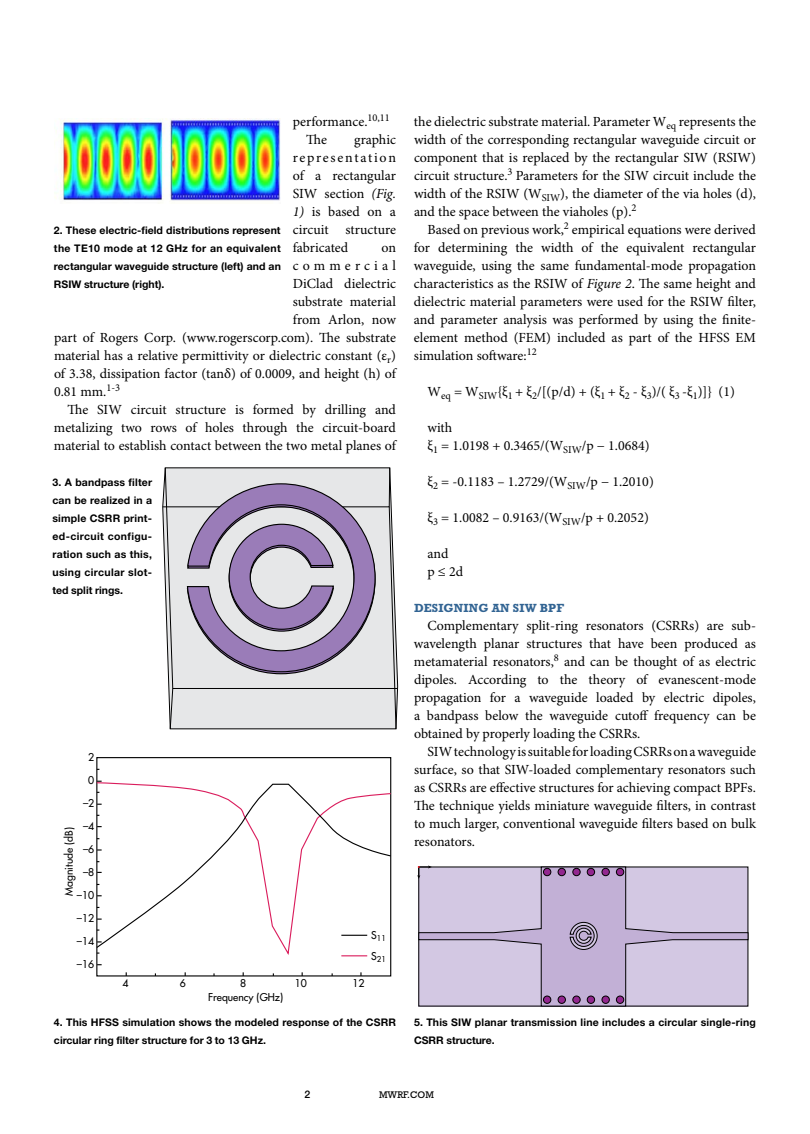
<style>
.page{position:relative;width:810px;height:1134px;background:#fff}
.page>*{position:absolute;margin:0;border:0;box-sizing:border-box;transform-origin:0 0}
.t1{font:13.95px/18px "Minion Pro";color:#000;text-align:justify}
.t2{font:13.95px "Minion Pro";letter-spacing:.295em;color:#000}
.t3{font:700 12px "Rockwell Std";letter-spacing:.01em;color:#326493}
.t4{font:700 10.5px/18px "Helvetica Neue LT Std";letter-spacing:.015em;color:#000}
.t5{font:500 10.5px/23px "Futura Std";color:#000;text-align:right}
.t6{font:500 10.5px "Helvetica Neue LT Std";color:#000}
.t7{font:9.75px "Rockwell Std";color:#000}
.t8{font:500 7.8px "Futura Std";color:#000}
.s1{font-style:italic}
</style>
<div class="page">
<img style="left:55px;top:119px;width:226px;height:82px">
<hr style="left:173px;top:688px;width:225px;height:1px;background:#000">
<svg style="left:162px;top:467px;width:235px;height:263px;background:#c4becd"></svg>
<svg style="left:96px;top:757px;width:296px;height:220px"></svg>
<svg style="left:96px;top:782px;width:296px;height:175px"></svg>
<svg style="left:341px;top:955px;width:26px;height:1px"></svg>
<svg style="left:96px;top:783px;width:296px;height:166px"></svg>
<svg style="left:341px;top:935px;width:26px;height:1px"></svg>
<svg style="left:418px;top:866px;width:331px;height:141px;background:#c6bad6"></svg>
<svg style="left:417px;top:865px;width:15px;height:14px"></svg>
<svg style="left:570px;top:922px;width:28px;height:28px"></svg>
<div style="left:543px;top:868px;width:8px;height:8px;background:#92278f;border-radius:50%"></div>
<div style="left:543px;top:868px;width:8px;height:8px;border:1px solid #000;border-radius:50%"></div>
<div style="left:558px;top:868px;width:7px;height:8px;background:#92278f;border-radius:50%"></div>
<div style="left:558px;top:868px;width:8px;height:8px;border:1px solid #000;border-radius:50%"></div>
<div style="left:573px;top:868px;width:7px;height:8px;background:#92278f;border-radius:50%"></div>
<div style="left:573px;top:868px;width:7px;height:8px;border:1px solid #000;border-radius:50%"></div>
<div style="left:587px;top:868px;width:8px;height:8px;background:#92278f;border-radius:50%"></div>
<div style="left:587px;top:868px;width:8px;height:8px;border:1px solid #000;border-radius:50%"></div>
<div style="left:602px;top:868px;width:7px;height:8px;background:#92278f;border-radius:50%"></div>
<div style="left:602px;top:868px;width:8px;height:8px;border:1px solid #000;border-radius:50%"></div>
<div style="left:616px;top:868px;width:8px;height:8px;background:#92278f;border-radius:50%"></div>
<div style="left:616px;top:868px;width:8px;height:8px;border:1px solid #000;border-radius:50%"></div>
<div style="left:543px;top:996px;width:8px;height:7px;background:#92278f;border-radius:50%"></div>
<div style="left:543px;top:996px;width:8px;height:8px;border:1px solid #000;border-radius:50%"></div>
<div style="left:558px;top:996px;width:7px;height:7px;background:#92278f;border-radius:50%"></div>
<div style="left:558px;top:996px;width:8px;height:8px;border:1px solid #000;border-radius:50%"></div>
<div style="left:573px;top:996px;width:7px;height:7px;background:#92278f;border-radius:50%"></div>
<div style="left:573px;top:996px;width:7px;height:8px;border:1px solid #000;border-radius:50%"></div>
<div style="left:587px;top:996px;width:8px;height:7px;background:#92278f;border-radius:50%"></div>
<div style="left:587px;top:996px;width:8px;height:8px;border:1px solid #000;border-radius:50%"></div>
<div style="left:602px;top:996px;width:7px;height:7px;background:#92278f;border-radius:50%"></div>
<div style="left:602px;top:996px;width:8px;height:8px;border:1px solid #000;border-radius:50%"></div>
<div style="left:616px;top:996px;width:8px;height:7px;background:#92278f;border-radius:50%"></div>
<div style="left:616px;top:996px;width:8px;height:8px;border:1px solid #000;border-radius:50%"></div>
<p class="t1" style="left:306px;top:113px;width:85px;text-indent:-14px">performance.<sup>10,11<br></sup>The</p>
<p class="t1" style="left:293px;top:131px;width:105px;text-indent:61px">graphic representation of a rectangular SIW section <span class="s1">(Fig.</span></p>
<p class="t1" style="left:293px;top:203px;width:105px"><span class="s1">1)</span> is based on a circuit structure fabricated</p>
<p class="t4" style="left:54px;top:221px;width:228px;text-align:justify">2. These electric-field distributions represent the TE10 mode at 12 GHz for an equivalent rectangular waveguide structure (left) and an RSIW structure (right).</p>
<p class="t1" style="left:381px;top:239px;width:16px">on</p>
<p class="t2" style="left:293px;top:257px;width:105px">commercial</p>
<p class="t1" style="left:293px;top:275px;width:105px">DiClad dielectric</p>
<p class="t1" style="left:293px;top:293px;width:105px">substrate material</p>
<p class="t1" style="left:293px;top:311px;width:105px">from Arlon, now</p>
<p class="t1" style="left:54px;top:329px;width:344px">part of Rogers Corp. (www.rogerscorp.com). The substrate</p>
<p class="t1" style="left:54px;top:347px;width:343px">material has a relative permittivity or dielectric constant (ε<sub>r</sub>)</p>
<p class="t1" style="left:54px;top:365px;width:343px">of 3.38, dissipation factor (tanδ) of 0.0009, and height (h) of</p>
<p class="t1" style="left:54px;top:383px;width:68px">0.81 mm.<sup>1-3</sup></p>
<p class="t1" style="left:68px;top:401px;width:330px">The SIW circuit structure is formed by drilling and</p>
<p class="t1" style="left:54px;top:419px;width:343px">metalizing two rows of holes through the circuit-board</p>
<p class="t1" style="left:54px;top:437px;width:343px">material to establish contact between the two metal planes of</p>
<p class="t4" style="left:52px;top:473px;width:101px;text-align:justify">3. A bandpass filter can be realized in a simple CSRR print&shy;ed-circuit configu&shy;ration such as this, using circular slot&shy;ted split rings.</p>
<p class="t5" style="left:77px;top:746px;width:19px">2<br>0 –2 –4 –6 –8 –10 –12 –14 –16</p>
<p class="t5" style="left:57px;top:896px;width:70px;rotate:-90deg">Magnitude (dB)</p>
<p class="t8" style="left:371px;top:933px;width:16px"><sup>S</sup>11</p>
<p class="t8" style="left:371px;top:955px;width:16px"><sup>S</sup>21</p>
<p class="t5" style="left:122px;top:972px;width:8px">4</p>
<p class="t5" style="left:180px;top:972px;width:8px">6</p>
<p class="t5" style="left:240px;top:972px;width:8px">8</p>
<p class="t5" style="left:295px;top:972px;width:14px">10</p>
<p class="t5" style="left:352px;top:972px;width:14px">12</p>
<p class="t5" style="left:208px;top:986px;width:76px">Frequency (GHz)</p>
<p class="t4" style="left:54px;top:1013px;width:344px">4. This HFSS simulation shows the modeled response of the CSRR circular ring filter structure for 3 to 13 GHz.</p>
<p class="t1" style="left:414px;top:113px;width:344px">the dielectric substrate material. Parameter W<sub>eq</sub> represents the width of the corresponding rectangular waveguide circuit or component that is replaced by the rectangular SIW (RSIW) circuit structure.<sup>3</sup> Parameters for the SIW circuit include the width of the RSIW (W<sub>SIW</sub>), the diameter of the via holes (d), and the space between the viaholes (p).<sup>2</sup></p>
<p class="t1" style="left:414px;top:221px;width:344px;text-indent:14px">Based on previous work,<sup>2</sup> empirical equations were derived for determining the width of the equivalent rectangular waveguide, using the same fundamental-mode propagation characteristics as the RSIW of <span class="s1">Figure 2</span>. The same height and dielectric material parameters were used for the RSIW filter, and parameter analysis was performed by using the finite&shy;element method (FEM) included as part of the HFSS EM simulation software:<sup>12</sup></p>
<p class="t1" style="left:428px;top:383px;width:309px">W<sub>eq</sub> = W<sub>SIW</sub>{ξ<sub>1</sub> + ξ<sub>2</sub>/[(p/d) + (ξ<sub>1</sub> + ξ<sub>2</sub> - ξ<sub>3</sub>)/( ξ<sub>3</sub> -ξ<sub>1</sub>)]} (1)</p>
<p class="t1" style="left:427px;top:419px;width:224px">with<br>ξ<sub>1</sub> = 1.0198 + 0.3465/(W<sub>SIW</sub>/p − 1.0684)</p>
<p class="t1" style="left:428px;top:473px;width:228px">ξ<sub>2</sub> = -0.1183 – 1.2729/(W<sub>SIW</sub>/p − 1.2010)</p>
<p class="t1" style="left:428px;top:509px;width:223px">ξ<sub>3</sub> = 1.0082 – 0.9163/(W<sub>SIW</sub>/p + 0.2052)</p>
<p class="t1" style="left:428px;top:545px;width:37px">and<br>p ≤ 2d</p>
<p class="t3" style="left:414px;top:601px;width:152px">DESIGNING AN SIW BPF</p>
<p class="t1" style="left:414px;top:617px;width:344px;text-indent:14px">Complementary split-ring resonators (CSRRs) are sub&shy;wavelength planar structures that have been produced as metamaterial resonators,<sup>8</sup> and can be thought of as electric dipoles. According to the theory of evanescent-mode propagation for a waveguide loaded by electric dipoles, a bandpass below the waveguide cutoff frequency can be obtained by properly loading the CSRRs.</p>
<p class="t1" style="left:414px;top:743px;width:344px;text-indent:14px">SIW technology is suitable for loading CSRRs on a waveguide surface, so that SIW-loaded complementary resonators such as CSRRs are effective structures for achieving compact BPFs.<br>The technique yields miniature waveguide filters, in contrast to much larger, conventional waveguide filters based on bulk resonators.</p>
<p class="t4" style="left:414px;top:1013px;width:343px">5. This SIW planar transmission line includes a circular single-ring<br>CSRR structure.</p>
<p class="t6" style="left:305px;top:1088px;width:7px">2</p>
<p class="t7" style="left:379px;top:1089px;width:56px">MWRF.COM</p>
</div>
